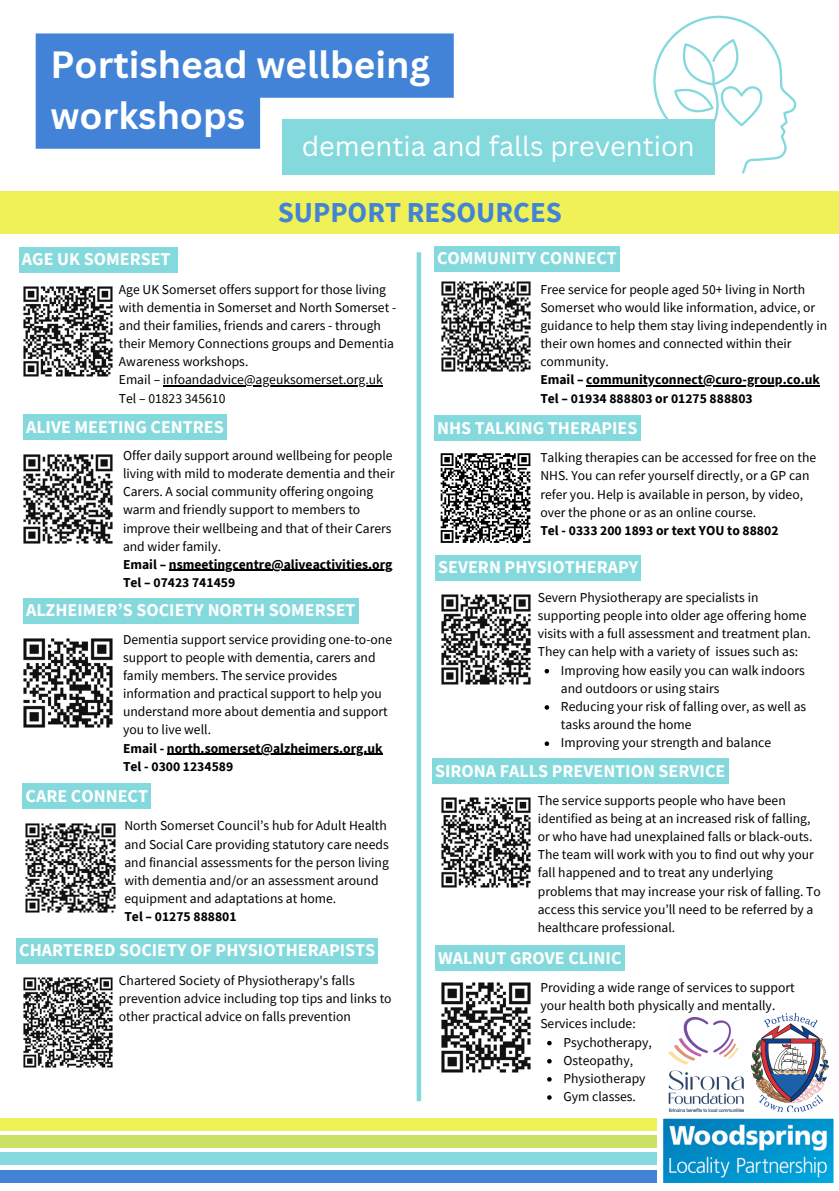
<style>
.page{position:relative;width:839px;height:1191px;background:#fff}
.page>*{position:absolute;margin:0;border:0;box-sizing:border-box;transform-origin:0 0}
.t1{font:700 37px/51px "Canva Sans";color:#fff}
.t2{font:700 28.8px "Source Sans Pro";color:#4283d7}
.t3{font:27.2px "Canva Sans";color:#fff}
.t4{font:700 18px "Source Sans Pro";color:#fff}
.t5{font:13.6px/18.2px "Source Sans Pro";color:#000}
.t6{font:700 13.6px "Source Sans Pro";color:#000}
</style>
<div class="page">
<div style="left:0;top:1170px;width:815px;height:12px;background:#4283d7"></div>
<div style="left:0;top:1153px;width:815px;height:12px;background:#84d9dc"></div>
<div style="left:0;top:1135px;width:815px;height:13px;background:#c9e263"></div>
<div style="left:0;top:1118px;width:815px;height:12px;background:#f0f157"></div>
<div style="left:0;top:192px;width:838px;height:42px;background:#f0f157"></div>
<div style="left:416px;top:252px;width:5px;height:849px;background:#84d9dc"></div>
<svg style="left:653px;top:16px;width:143px;height:157px"></svg>
<img style="left:23px;top:454px;width:90px;height:90px">
<img style="left:441px;top:281px;width:90px;height:91px">
<img style="left:441px;top:797px;width:90px;height:91px">
<img style="left:441px;top:594px;width:90px;height:91px">
<img style="left:23px;top:638px;width:90px;height:90px">
<img style="left:25px;top:823px;width:91px;height:90px">
<img style="left:441px;top:982px;width:90px;height:91px">
<img style="left:23px;top:977px;width:90px;height:91px">
<img style="left:23px;top:286px;width:90px;height:91px">
<img style="left:751px;top:1014px;width:77px;height:98px">
<img style="left:668px;top:1018px;width:75px;height:94px">
<svg style="left:657px;top:1118px;width:177px;height:65px;background:#3daad6"></svg>
<svg style="left:36px;top:33px;width:418px;height:116px;background:#5791db"></svg>
<div style="left:282px;top:119px;width:432px;height:55px;background:#84d9dc"></div>
<div style="left:23px;top:415px;width:204px;height:25px;background:#84d9dc"></div>
<div style="left:19px;top:247px;width:158px;height:25px;background:#84d9dc"></div>
<div style="left:23px;top:598px;width:335px;height:26px;background:#84d9dc"></div>
<div style="left:434px;top:247px;width:185px;height:25px;background:#84d9dc"></div>
<div style="left:432px;top:759px;width:296px;height:25px;background:#84d9dc"></div>
<hr style="left:163px;top:386px;width:220px;height:1px;background:#000">
<hr style="left:169px;top:570px;width:223px;height:1px;background:#000">
<hr style="left:167px;top:754px;width:215px;height:1px;background:#000">
<hr style="left:586px;top:386px;width:234px;height:1px;background:#000">
<div style="left:435px;top:555px;width:206px;height:26px;background:#84d9dc"></div>
<svg style="left:544px;top:669px;width:5px;height:4px"></svg>
<svg style="left:544px;top:705px;width:5px;height:5px"></svg>
<svg style="left:544px;top:741px;width:5px;height:5px"></svg>
<div style="left:23px;top:784px;width:128px;height:25px;background:#84d9dc"></div>
<div style="left:16px;top:938px;width:362px;height:25px;background:#84d9dc"></div>
<div style="left:435px;top:946px;width:189px;height:25px;background:#84d9dc"></div>
<svg style="left:547px;top:1041px;width:4px;height:4px"></svg>
<svg style="left:547px;top:1059px;width:4px;height:5px"></svg>
<svg style="left:547px;top:1077px;width:4px;height:5px"></svg>
<svg style="left:547px;top:1095px;width:4px;height:5px"></svg>
<div style="left:434px;top:416px;width:206px;height:25px;background:#84d9dc"></div>
<svg style="left:440px;top:453px;width:91px;height:90px"></svg>
<p class="t1" style="left:50px;top:39px;width:381px">Portishead wellbeing workshops</p>
<h4 class="t3" style="left:302px;top:126px;width:394px">dementia and falls prevention</h4>
<p class="t4" style="left:22px;top:247px;width:150px">AGE UK SOMERSET</p>
<p class="t2" style="left:278px;top:194px;width:285px">SUPPORT RESOURCES</p>
<p class="t4" style="left:437px;top:247px;width:181px">COMMUNITY CONNECT</p>
<p class="t5" style="left:119px;top:280px;width:279px">Age UK Somerset offers support for those living with dementia in Somerset and North Somerset - and their families, friends and carers - through their Memory Connections groups and Dementia Awareness workshops.</p>
<p class="t5" style="left:119px;top:370px;width:265px">Email – infoandadvice@ageuksomerset.org.uk</p>
<p class="t5" style="left:119px;top:389px;width:108px">Tel – 01823 345610</p>
<h4 class="t4" style="left:26px;top:415px;width:199px">ALIVE MEETING CENTRES</h4>
<h4 class="t5" style="left:123px;top:446px;width:273px">Offer daily support around wellbeing for people living with mild to moderate dementia and their Carers. A social community offering ongoing warm and friendly support to members to improve their wellbeing and that of their Carers and wider family.</h4>
<p class="t6" style="left:123px;top:555px;width:271px">Email – nsmeetingcentre@aliveactivities.org</p>
<p class="t6" style="left:123px;top:574px;width:114px">Tel – 07423 741459</p>
<p class="t4" style="left:26px;top:599px;width:331px">ALZHEIMER’S SOCIETY NORTH SOMERSET</p>
<p class="t5" style="left:123px;top:630px;width:270px">Dementia support service providing one-to-one support to people with dementia, carers and family members. The service provides information and practical support to help you understand more about dementia and support you to live well.</p>
<p class="t6" style="left:123px;top:739px;width:261px">Email - north.somerset@alzheimers.org.uk</p>
<p class="t6" style="left:123px;top:757px;width:112px">Tel - 0300 1234589</p>
<p class="t4" style="left:26px;top:784px;width:124px">CARE CONNECT</p>
<p class="t5" style="left:124px;top:817px;width:266px">North Somerset Council’s hub for Adult Health and Social Care providing statutory care needs and financial assessments for the person living with dementia and/or an assessment around equipment and adaptations at home.</p>
<p class="t6" style="left:124px;top:908px;width:114px">Tel – 01275 888801</p>
<h4 class="t4" style="left:19px;top:938px;width:357px">CHARTERED SOCIETY OF PHYSIOTHERAPISTS</h4>
<h4 class="t5" style="left:119px;top:971px;width:274px">Chartered Society of Physiotherapy's falls prevention advice including top tips and links to other practical advice on falls prevention</h4>
<p class="t5" style="left:540px;top:280px;width:288px">Free service for people aged 50+ living in North Somerset who would like information, advice, or guidance to help them stay living independently in their own homes and connected within their community.</p>
<p class="t6" style="left:540px;top:371px;width:281px">Email – communityconnect@curo-group.co.uk</p>
<p class="t6" style="left:540px;top:389px;width:214px">Tel – 01934 888803 or 01275 888803</p>
<p class="t4" style="left:437px;top:416px;width:202px">NHS TALKING THERAPIES</p>
<p class="t5" style="left:540px;top:448px;width:277px">Talking therapies can be accessed for free on the NHS. You can refer yourself directly, or a GP can refer you. Help is available in person, by video, over the phone or as an online course.</p>
<p class="t6" style="left:540px;top:521px;width:240px">Tel - 0333 200 1893 or text YOU to 88802</p>
<p class="t4" style="left:438px;top:556px;width:201px">SEVERN PHYSIOTHERAPY</p>
<h4 class="t5" style="left:537px;top:588px;width:274px">Severn Physiotherapy are specialists in supporting people into older age offering home visits with a full assessment and treatment plan.<br>They can help with a variety of issues such as:</h4>
<h4 class="t5" style="left:561px;top:661px;width:245px">Improving how easily you can walk indoors and outdoors or using stairs</h4>
<p class="t5" style="left:561px;top:697px;width:247px">Reducing your risk of falling over, as well as tasks around the home</p>
<p class="t5" style="left:561px;top:733px;width:212px">Improving your strength and balance</p>
<p class="t4" style="left:435px;top:759px;width:292px">SIRONA FALLS PREVENTION SERVICE</p>
<h4 class="t5" style="left:537px;top:791px;width:284px">The service supports people who have been identified as being at an increased risk of falling, or who have had unexplained falls or black-outs.<br>The team will work with you to find out why your fall happened and to treat any underlying problems that may increase your risk of falling. To access this service you’ll need to be referred by a healthcare professional.</h4>
<p class="t4" style="left:438px;top:946px;width:185px">WALNUT GROVE CLINIC</p>
<p class="t5" style="left:540px;top:978px;width:256px">Providing a wide range of services to support your health both physically and mentally.<br>Services include:</p>
<p class="t5" style="left:563px;top:1033px;width:90px">Psychotherapy,</p>
<p class="t5" style="left:563px;top:1051px;width:71px">Osteopathy,</p>
<p class="t5" style="left:563px;top:1069px;width:84px">Physiotherapy</p>
<p class="t5" style="left:563px;top:1087px;width:74px">Gym classes.</p>
</div>
